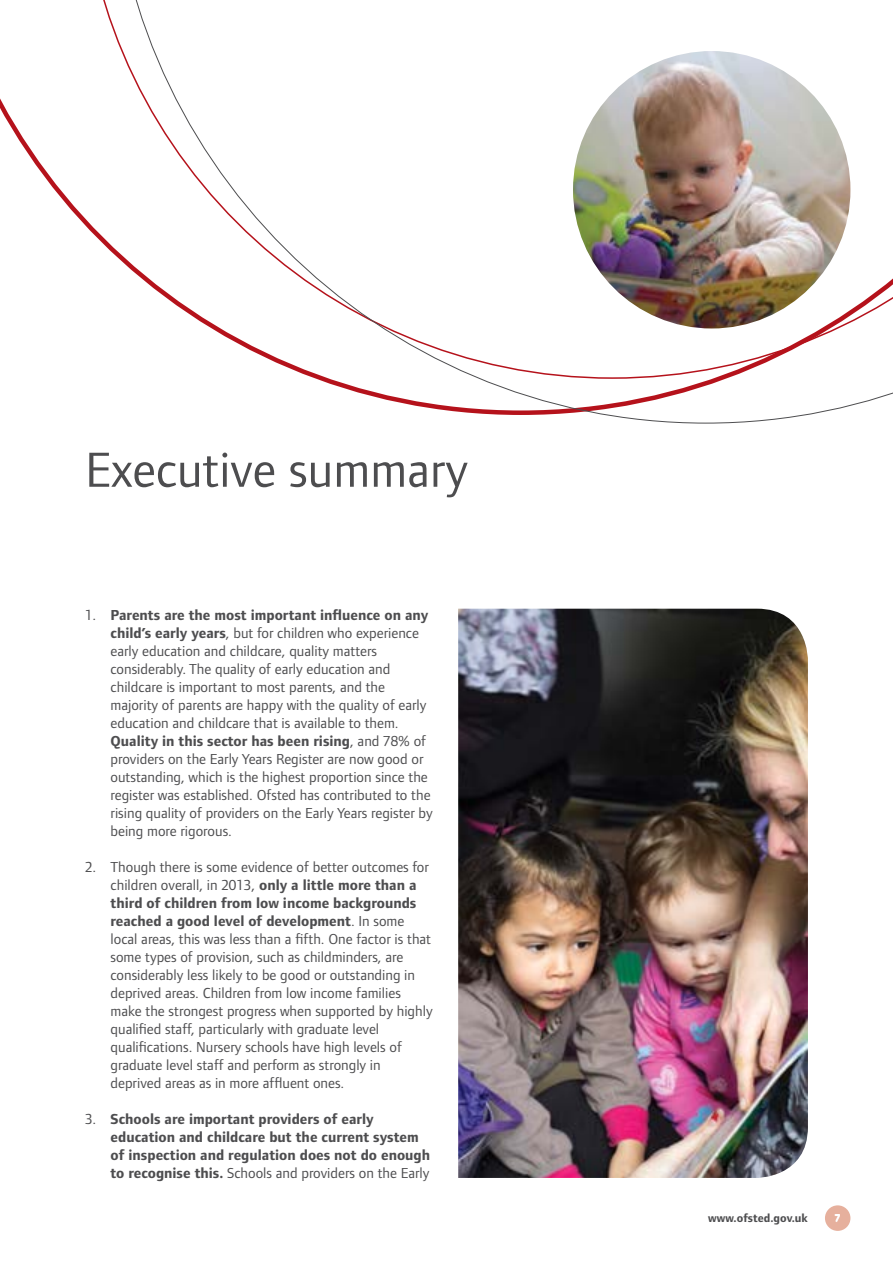
<style>
.page{position:relative;width:893px;height:1263px;background:#fff}
.page>*{position:absolute;margin:0;border:0;box-sizing:border-box;transform-origin:0 0}
._02-Chapter_head{font:51px "Foundry Form Sans";color:#4d4d4f}
.t1{font:15px/18px "Foundry Form Sans";color:#4d4d4f}
.t2{font:700 15px/18px "Foundry Form Sans";color:#4d4d4f}
.t3{font:700 12px "Foundry Form Sans";color:#4d4d4f}
.t4{font:700 10.5px "Foundry Form Sans";color:#fff}
.s1{font-weight:700}
.s2{font-weight:400}
</style>
<div class="page">
<svg style="left:111px;top:0;width:782px;height:423px"></svg>
<img style="left:573px;top:51px;width:277px;height:277px;border-radius:139px">
<img style="left:458px;top:609px;width:350px;height:569px">
<div style="left:825px;top:1205px;width:25px;height:26px;background:#e6b09d;border-radius:50%"></div>
<p class="_02-Chapter_head" style="left:85px;top:441px;width:384px">Executive summary</p>
<p class="t1" style="left:111px;top:606px;width:324px;text-indent:-26px">1. <span class="s1">Parents are the most important influence on any child’s early years</span>, but for children who experience early education and childcare, quality matters considerably. The quality of early education and childcare is important to most parents, and the majority of parents are happy with the quality of early education and childcare that is available to them.<br><span class="s1">Quality in this sector has been rising</span>, and 78% of providers on the Early Years Register are now good or outstanding, which is the highest proportion since the register was established. Ofsted has contributed to the rising quality of providers on the Early Years register by being more rigorous.</p>
<p class="t1" style="left:111px;top:858px;width:324px;text-indent:-26px">2. Though there is some evidence of better outcomes for children overall, in 2013, <span class="s1">only a little more than a third of children from low income backgrounds reached a good level of development</span>. In some local areas, this was less than a fifth. One factor is that some types of provision, such as childminders, are considerably less likely to be good or outstanding in deprived areas. Children from low income families make the strongest progress when supported by highly qualified staff, particularly with graduate level qualifications. Nursery schools have high levels of graduate level staff and perform as strongly in deprived areas as in more affluent ones.</p>
<p class="t2" style="left:111px;top:1110px;width:321px;text-indent:-26px"><span class="s2">3.</span> Schools are important providers of early education and childcare but the current system of inspection and regulation does not do enough to recognise this. <span class="s2">Schools and providers on the Early</span></p>
<p class="t3" style="left:708px;top:1211px;width:101px">www.ofsted.gov.uk</p>
<p class="t4" style="left:835px;top:1212px;width:7px">7</p>
</div>
